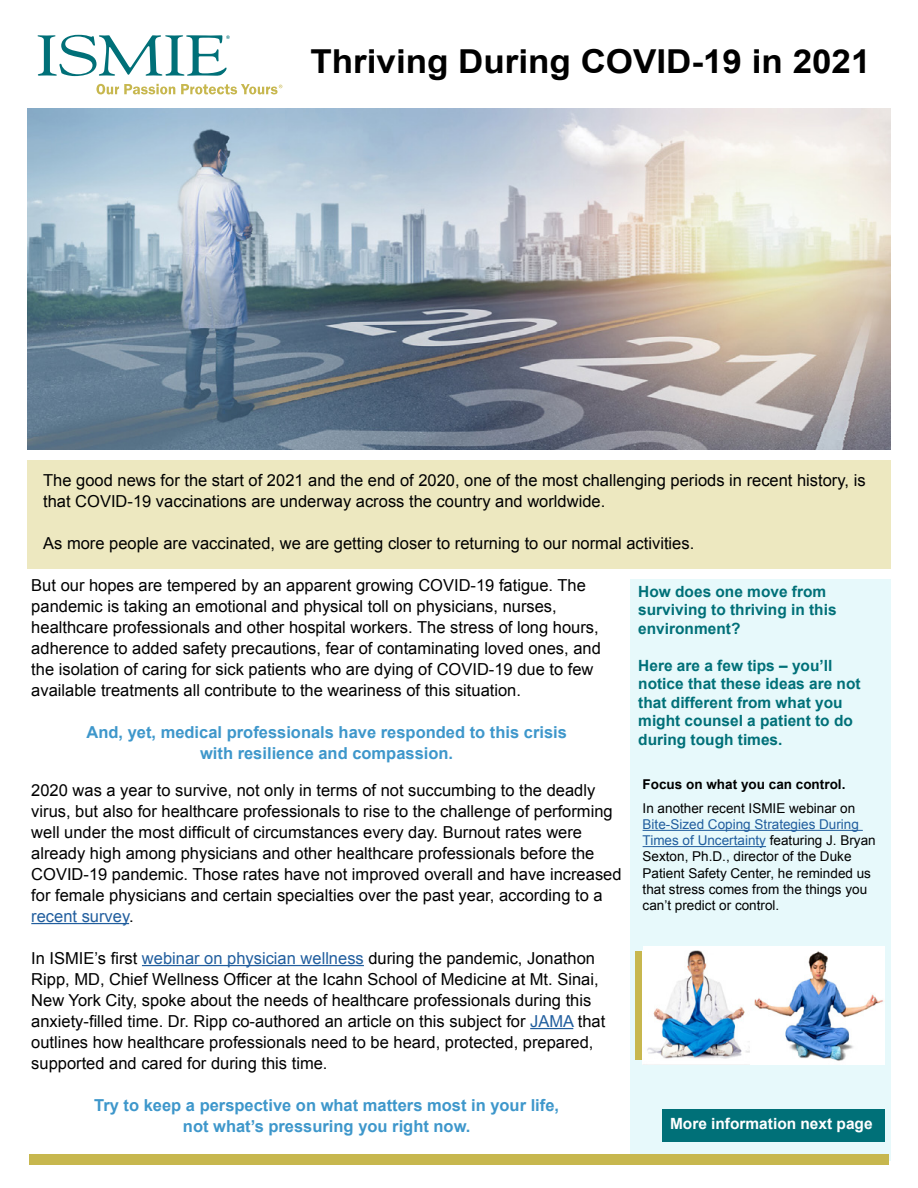
<style>
.page{position:relative;width:918px;height:1188px;background:#fff}
.page>*{position:absolute;margin:0;border:0;box-sizing:border-box;transform-origin:0 0}
.t1{font:700 33px "Arial";color:#000;scale:1.06 1}
.t2{font:300 18.15px "Helvetica Neue";letter-spacing:-.05em;color:#000}
.t3{font:16.5px/21px "Arial";color:#000}
.t4{font:700 16.5px/21px "Arial";color:#3e97cb;text-align:center}
.t5{font:700 15.45px/18.6px "Arial";color:#007078}
.t6{font:700 15.45px "Arial";color:#fff}
.t7{font:13.5px/16.2px "Arial";color:#000}
.t8{font:700 13.5px "Arial";color:#000}
.s1{color:#215e9e}
</style>
<div class="page">
<div style="left:631px;top:579px;width:260px;height:582px;background:#e7f9fb"></div>
<img style="left:27px;top:109px;width:864px;height:340px">
<div style="left:27px;top:460px;width:864px;height:108px;background:#ede8c0"></div>
<svg style="left:96px;top:84px;width:79px;height:10px"></svg>
<svg style="left:38px;top:35px;width:192px;height:41px"></svg>
<svg style="left:181px;top:84px;width:101px;height:10px"></svg>
<hr style="left:31px;top:923px;width:98px;height:1px;background:#215e9e">
<hr style="left:142px;top:965px;width:222px;height:1px;background:#215e9e">
<hr style="left:530px;top:1028px;width:43px;height:1px;background:#215e9e">
<hr style="left:643px;top:830px;width:220px;height:1px;background:#215e9e">
<hr style="left:643px;top:846px;width:123px;height:1px;background:#215e9e">
<div style="left:636px;top:951px;width:7px;height:109px;background:#c7b74e"></div>
<div style="left:643px;top:946px;width:242px;height:119px;background:#fff"></div>
<img style="left:643px;top:951px;width:241px;height:114px">
<div style="left:662px;top:1109px;width:223px;height:33px;background:#007078"></div>
<div style="left:29px;top:1154px;width:860px;height:11px;background:#c7b74e"></div>
<h1 class="t1" style="left:310px;top:40px;width:530px">Thriving During COVID-19 in 2021</h1>
<p class="t2" style="left:359px;top:50px;width:196px">Illinois State Medical Society</p>
<p class="t3" style="left:43px;top:470px;width:824px">The good news for the start of 2021 and the end of 2020, one of the most challenging periods in recent history, is that COVID-19 vaccinations are underway across the country and worldwide.</p>
<p class="t3" style="left:43px;top:533px;width:653px">As more people are vaccinated, we are getting closer to returning to our normal activities.</p>
<p class="t3" style="left:31px;top:575px;width:571px">But our hopes are tempered by an apparent growing COVID-19 fatigue. The pandemic is taking an emotional and physical toll on physicians, nurses, healthcare professionals and other hospital workers. The stress of long hours, adherence to added safety precautions, fear of contaminating loved ones, and the isolation of caring for sick patients who are dying of COVID-19 due to few available treatments all contribute to the weariness of this situation.</p>
<p class="t4" style="left:86px;top:723px;width:482px">And, yet, medical professionals have responded to this crisis with resilience and compassion.</p>
<p class="t3" style="left:31px;top:780px;width:592px">2020 was a year to survive, not only in terms of not succumbing to the deadly virus, but also for healthcare professionals to rise to the challenge of performing well under the most difficult of circumstances every day. Burnout rates were already high among physicians and other healthcare professionals before the COVID-19 pandemic. Those rates have not improved overall and have increased for female physicians and certain specialties over the past year, according to a <span class="s1">recent survey</span>.</p>
<p class="t3" style="left:31px;top:948px;width:576px">In ISMIE’s first <span class="s1">webinar on physician wellness</span> during the pandemic, Jonathon Ripp, MD, Chief Wellness Officer at the Icahn School of Medicine at Mt. Sinai, New York City, spoke about the needs of healthcare professionals during this anxiety-filled time. Dr. Ripp co-authored an article on this subject for <span class="s1">JAMA</span> that outlines how healthcare professionals need to be heard, protected, prepared, supported and cared for during this time.</p>
<p class="t4" style="left:94px;top:1095px;width:466px">Try to keep a perspective on what matters most in your life, not what’s pressuring you right now.</p>
<p class="t5" style="left:638px;top:582px;width:200px">How does one move from surviving to thriving in this environment?</p>
<p class="t5" style="left:638px;top:657px;width:224px">Here are a few tips – you’ll notice that these ideas are not that different from what you might counsel a patient to do during tough times.</p>
<p class="t8" style="left:643px;top:775px;width:204px">Focus on what you can control.</p>
<p class="t7" style="left:643px;top:800px;width:214px">In another recent ISMIE webinar on</p>
<p class="t7" style="left:643px;top:816px;width:235px"><span class="s1">Bite-Sized Coping Strategies During Times of Uncertainty</span> featuring J. Bryan Sexton, Ph.D., director of the Duke Patient Safety Center, he reminded us that stress comes from the things you can’t predict or control.</p>
<p class="t6" style="left:670px;top:1114px;width:204px">More information next page</p>
</div>
